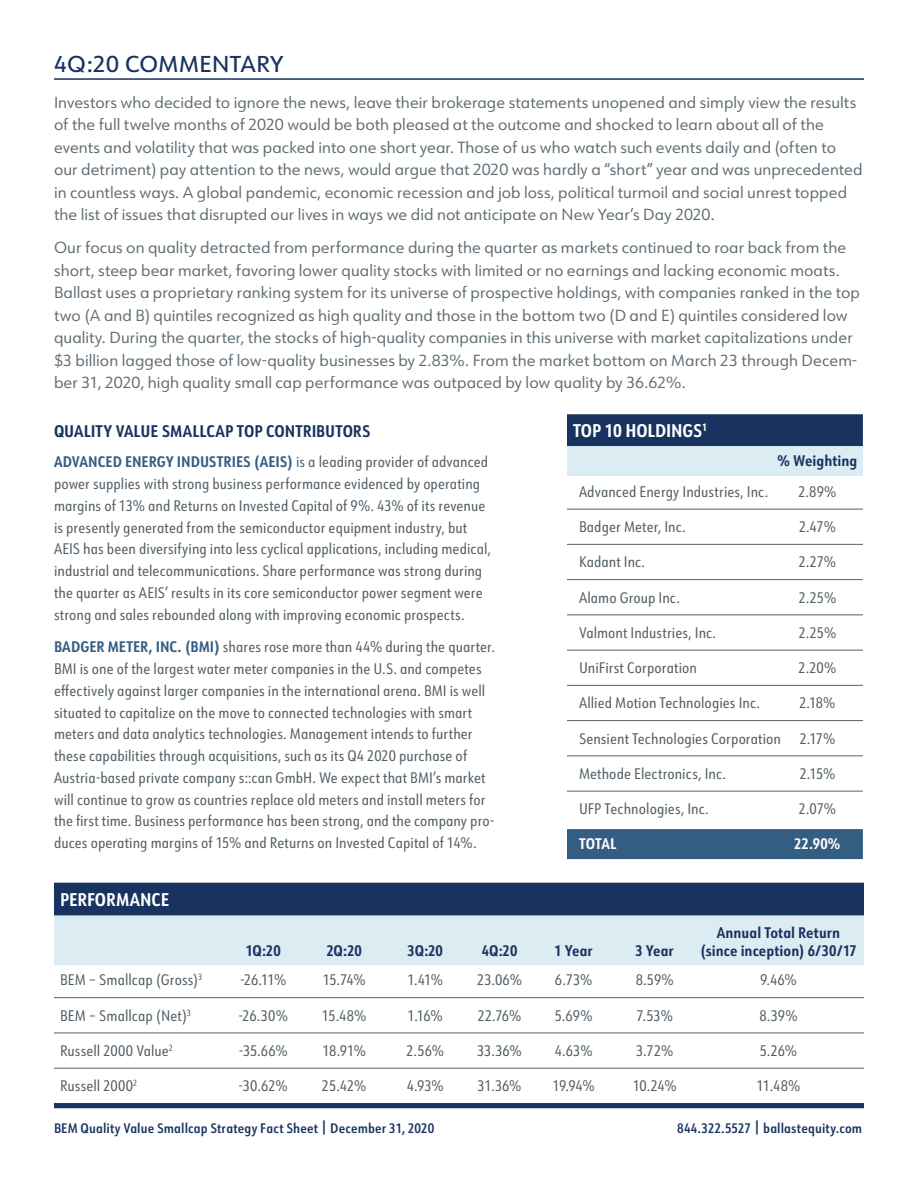
<style>
.page{position:relative;width:918px;height:1188px;background:#fff}
.page>*{position:absolute;margin:0;border:0;box-sizing:border-box;transform-origin:0 0}
.sub{font:500 22.5px "URW Form";letter-spacing:.02em;color:#193360}
.table_header{font:700 18px "URW Form Cond";letter-spacing:-.005em;color:#fff}
.body_subhead{font:700 16.5px "URW Form Cond";color:#193360}
.intro{font:15.75px/22.5px "URW Form";letter-spacing:.005em;color:#606d74}
.body{font:15px/21.8px "URW Form Cond";letter-spacing:.005em;color:#525e65}
.body-2{font:700 15px "URW Form Cond";color:#193360}
.body-3{font:700 15px "URW Form Cond";letter-spacing:.01em;color:#fff}
.t1{font:600 13.5px "URW Form Cond";letter-spacing:.01em;color:#193360}
.s1{font-weight:700;color:#345d82}
.s2{font-size:14.85px}
</style>
<div class="page">
<div style="left:54px;top:883px;width:810px;height:33px;background:#193360"></div>
<div style="left:54px;top:916px;width:810px;height:49px;background:#dcecf3"></div>
<hr style="left:54px;top:997px;width:810px;height:1px;background:#525e65">
<hr style="left:54px;top:1033px;width:810px;height:1px;background:#525e65">
<hr style="left:54px;top:1068px;width:810px;height:1px;background:#525e65">
<div style="left:54px;top:1103px;width:810px;height:5px;background:#193360"></div>
<hr style="left:54px;top:78px;width:810px;height:2px;background:#193360">
<div style="left:567px;top:414px;width:296px;height:33px;background:#193360"></div>
<div style="left:567px;top:446px;width:296px;height:30px;background:#dcecf3"></div>
<hr style="left:567px;top:509px;width:296px;height:1px;background:#525e65">
<hr style="left:567px;top:544px;width:296px;height:1px;background:#525e65">
<hr style="left:567px;top:579px;width:296px;height:1px;background:#525e65">
<hr style="left:567px;top:614px;width:296px;height:1px;background:#525e65">
<hr style="left:567px;top:650px;width:296px;height:1px;background:#525e65">
<hr style="left:567px;top:685px;width:296px;height:1px;background:#525e65">
<hr style="left:567px;top:720px;width:296px;height:1px;background:#525e65">
<hr style="left:567px;top:755px;width:296px;height:1px;background:#525e65">
<hr style="left:567px;top:791px;width:296px;height:1px;background:#525e65">
<div style="left:567px;top:829px;width:296px;height:30px;background:#345d82"></div>
<p class="sub" style="left:54px;top:48px;width:231px">4Q:20 COMMENTARY</p>
<p class="intro" style="left:54px;top:90px;width:810px">Investors who decided to ignore the news, leave their brokerage statements unopened and simply view the results of the full twelve months of 2020 would be both pleased at the outcome and shocked to learn about all of the events and volatility that was packed into one short year. Those of us who watch such events daily and (often to our detriment) pay attention to the news, would argue that 2020 was hardly a “short” year and was unprecedented in countless ways. A global pandemic, economic recession and job loss, political turmoil and social unrest topped the list of issues that disrupted our lives in ways we did not anticipate on New Year’s Day 2020.</p>
<p class="intro" style="left:54px;top:236px;width:807px">Our focus on quality detracted from performance during the quarter as markets continued to roar back from the short, steep bear market, favoring lower quality stocks with limited or no earnings and lacking economic moats.<br>Ballast uses a proprietary ranking system for its universe of prospective holdings, with companies ranked in the top two (A and B) quintiles recognized as high quality and those in the bottom two (D and E) quintiles considered low quality. During the quarter, the stocks of high-quality companies in this universe with market capitalizations under $3 billion lagged those of low-quality businesses by 2.83%. From the market bottom on March 23 through Decem&shy;ber 31, 2020, high quality small cap performance was outpaced by low quality by 36.62%.</p>
<p class="body_subhead" style="left:54px;top:420px;width:318px">QUALITY VALUE SMALLCAP TOP CONTRIBUTORS</p>
<p class="body" style="left:54px;top:451px;width:439px"><span class="s1">ADVANCED ENERGY INDUSTRIES (AEIS)</span> is a leading provider of advanced power supplies with strong business performance evidenced by operating margins of 13% and Returns on Invested Capital of 9%. 43% of its revenue is presently generated from the semiconductor equipment industry, but AEIS has been diversifying into less cyclical applications, including medical, industrial and telecommunications. Share performance was strong during the quarter as AEIS’ results in its core semiconductor power segment were strong and sales rebounded along with improving economic prospects.</p>
<p class="body" style="left:54px;top:636px;width:442px"><span class="s1">BADGER METER, INC. (BMI)</span> shares rose more than 44% during the quarter.<br>BMI is one of the largest water meter companies in the U.S. and competes effectively against larger companies in the international arena. BMI is well situated to capitalize on the move to connected technologies with smart meters and data analytics technologies. Management intends to further these capabilities through acquisitions, such as its Q4 2020 purchase of Austria-based private company s::can GmbH. We expect that BMI’s market will continue to grow as countries replace old meters and install meters for the first time. Business performance has been strong, and the company pro&shy;duces operating margins of 15% and Returns on Invested Capital of 14%.</p>
<p class="table_header" style="left:573px;top:418px;width:136px">TOP 10 HOLDINGS<sup>1</sup></p>
<p class="body-2" style="left:778px;top:450px;width:81px">% Weighting</p>
<p class="body" style="left:579px;top:480px;width:191px">Advanced Energy Industries, Inc.</p>
<p class="body" style="left:798px;top:480px;width:40px">2.89%</p>
<p class="body" style="left:579px;top:515px;width:108px">Badger Meter, Inc.</p>
<p class="body" style="left:799px;top:515px;width:38px">2.47%</p>
<p class="body" style="left:579px;top:551px;width:68px">Kadant Inc.</p>
<p class="body" style="left:799px;top:551px;width:39px">2.27%</p>
<p class="body" style="left:579px;top:586px;width:102px">Alamo Group Inc.</p>
<p class="body" style="left:799px;top:586px;width:39px">2.25%</p>
<p class="body" style="left:579px;top:621px;width:139px">Valmont Industries, Inc.</p>
<p class="body" style="left:799px;top:621px;width:39px">2.25%</p>
<p class="body" style="left:579px;top:656px;width:119px">UniFirst Corporation</p>
<p class="body" style="left:799px;top:656px;width:39px">2.20%</p>
<p class="body" style="left:579px;top:692px;width:183px">Allied Motion Technologies Inc.</p>
<p class="body" style="left:799px;top:692px;width:38px">2.18%</p>
<p class="body" style="left:579px;top:727px;width:258px">Sensient Technologies Corporation 2.17%</p>
<p class="body" style="left:579px;top:762px;width:149px">Methode Electronics, Inc.</p>
<p class="body" style="left:800px;top:762px;width:37px">2.15%</p>
<p class="body" style="left:579px;top:797px;width:131px">UFP Technologies, Inc.</p>
<p class="body" style="left:799px;top:797px;width:39px">2.07%</p>
<p class="body-3" style="left:579px;top:834px;width:39px">TOTAL</p>
<p class="body-3" style="left:795px;top:834px;width:47px">22.90%</p>
<p class="table_header" style="left:60px;top:887px;width:111px">PERFORMANCE</p>
<p class="body-2" style="left:717px;top:922px;width:125px">Annual Total Return</p>
<p class="body-2" style="left:246px;top:940px;width:36px">1Q:20</p>
<p class="body-2" style="left:327px;top:940px;width:37px">2Q:20</p>
<p class="body-2" style="left:408px;top:940px;width:37px">3Q:20</p>
<p class="body-2" style="left:482px;top:940px;width:37px">4Q:20</p>
<p class="body-2" style="left:555px;top:940px;width:40px">1 Year</p>
<p class="body-2" style="left:636px;top:940px;width:40px">3 Year</p>
<p class="body-2" style="left:700px;top:940px;width:158px">(since inception) 6/30/17</p>
<p class="body" style="left:60px;top:969px;width:144px">BEM – Smallcap (Gross)<sup>3</sup></p>
<p class="body" style="left:240px;top:969px;width:48px">-26.11%</p>
<p class="body" style="left:323px;top:969px;width:44px">15.74%</p>
<p class="body" style="left:408px;top:969px;width:37px">1.41%</p>
<p class="body" style="left:477px;top:969px;width:46px">23.06%</p>
<p class="body" style="left:555px;top:969px;width:39px">6.73%</p>
<p class="body" style="left:636px;top:969px;width:40px">8.59%</p>
<p class="body" style="left:760px;top:969px;width:38px">9.46%</p>
<p class="body" style="left:60px;top:1004px;width:133px">BEM – Smallcap (Net)<sup>3</sup></p>
<p class="body" style="left:239px;top:1004px;width:51px">-26.30%</p>
<p class="body" style="left:322px;top:1004px;width:46px">15.48%</p>
<p class="body" style="left:408px;top:1004px;width:37px">1.16%</p>
<p class="body" style="left:478px;top:1004px;width:45px">22.76%</p>
<p class="body" style="left:555px;top:1004px;width:39px">5.69%</p>
<p class="body" style="left:637px;top:1004px;width:38px">7.53%</p>
<p class="body" style="left:759px;top:1004px;width:40px">8.39%</p>
<p class="body" style="left:60px;top:1039px;width:115px">Russell 2000 Value<sup>2</sup></p>
<p class="body" style="left:239px;top:1039px;width:51px">-35.66%</p>
<p class="body" style="left:323px;top:1039px;width:45px">18.91%</p>
<p class="body" style="left:406px;top:1039px;width:39px">2.56%</p>
<p class="body" style="left:477px;top:1039px;width:46px">33.36%</p>
<p class="body" style="left:555px;top:1039px;width:39px">4.63%</p>
<p class="body" style="left:636px;top:1039px;width:39px">3.72%</p>
<p class="body" style="left:760px;top:1039px;width:39px">5.26%</p>
<p class="body" style="left:60px;top:1074px;width:79px">Russell 2000<sup>2</sup></p>
<p class="body" style="left:239px;top:1074px;width:51px">-30.62%</p>
<p class="body" style="left:322px;top:1074px;width:46px">25.42%</p>
<p class="body" style="left:407px;top:1074px;width:39px">4.93%</p>
<p class="body" style="left:477px;top:1074px;width:46px">31.36%</p>
<p class="body" style="left:553px;top:1074px;width:44px">19.94%</p>
<p class="body" style="left:633px;top:1074px;width:46px">10.24%</p>
<p class="body" style="left:757px;top:1074px;width:45px">11.48%</p>
<p class="t1" style="left:54px;top:1118px;width:382px">BEM Quality Value Smallcap Strategy Fact Sheet <span class="s2">|</span> December 31, 2020</p>
<p class="t1" style="left:677px;top:1118px;width:187px">844.322.5527 <span class="s2">|</span> ballastequity.com</p>
</div>
